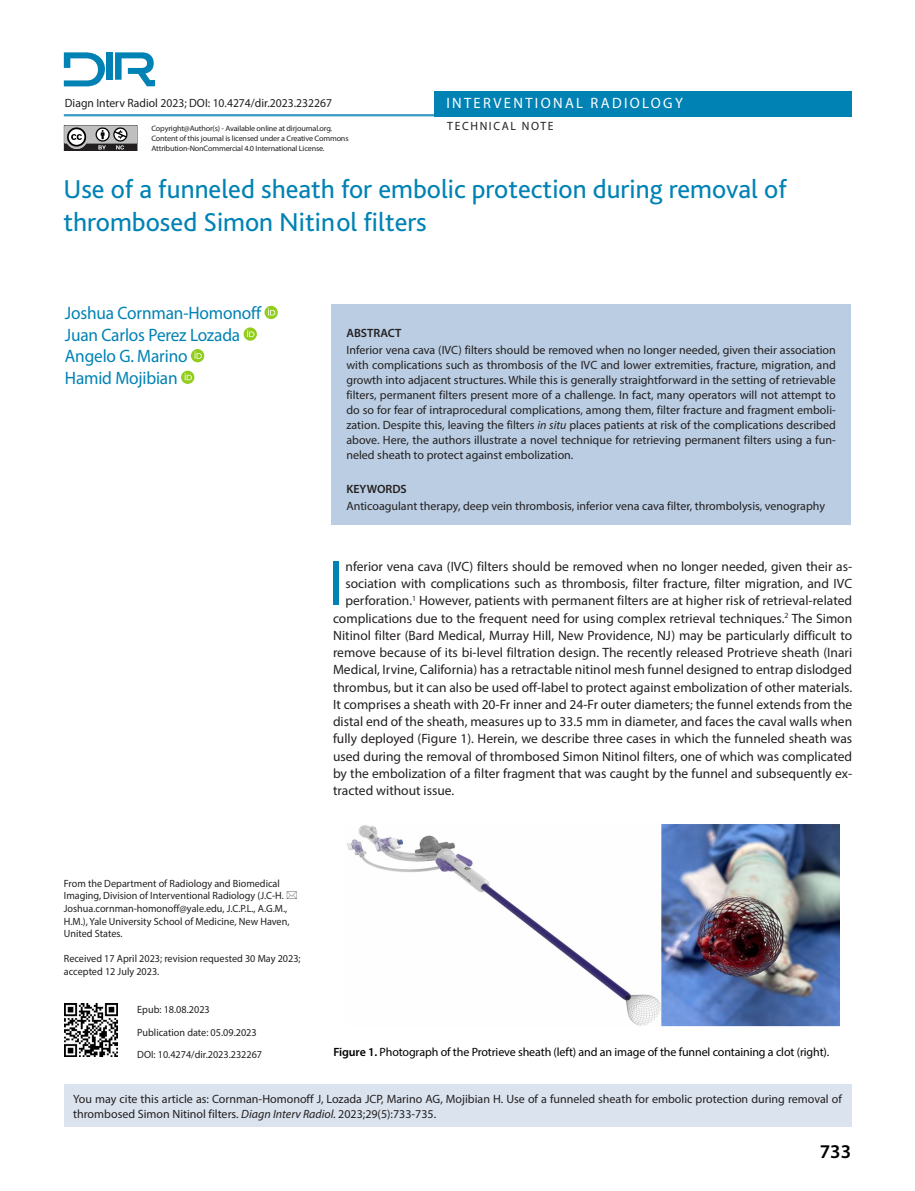
<style>
.page{position:relative;width:915px;height:1191px;background:#fff}
.page>*{position:absolute;margin:0;border:0;box-sizing:border-box;transform-origin:0 0}
.ILK_YAZI{font:64.65px "Myriad Pro";color:#0082b5}
.BASLIK{font:27px/33px "Bliss Pro";color:#0082b5}
.t1{font:600 19.5px "Myriad Pro";color:#000}
.YAZARLAR{font:18px "Myriad Pro";letter-spacing:-.01em;color:#0082b5;scale:.96 1}
.t2{font:15px "Myriad Pro";letter-spacing:.16em;color:#fff}
.ILK_YAZI-2{font:13.5px "Myriad Pro";color:#231f20}
.ÖZET{font:12px/15px "Myriad Pro";color:#231f20;text-align:justify}
.CITE_AS{font:12px/15px "Myriad Pro";color:#231f20}
.RESİM-ALTI{font:12px "Myriad Pro";letter-spacing:-.01em;color:#000}
.BAS_KISMI{font:12px "Myriad Pro";color:#231f20}
.ÖZET-2{font:600 12px "Myriad Pro";color:#231f20}
.TUR-2{font:12px "Myriad Pro";letter-spacing:.14em;color:#231f20}
.YAZISMA{font:10.5px/12.6px "Myriad Pro";color:#231f20}
.EPUB{font:10.5px "Myriad Pro";color:#231f20}
.t3{font:7.8px/9.8px "Myriad Pro";letter-spacing:-.02em;color:#231f20;scale:1.04 1}
.s1{font-style:italic}
.s2{font-weight:600}
</style>
<div class="page">
<div style="left:434px;top:91px;width:416px;height:25px;background:#0082b5"></div>
<hr style="left:64px;top:114px;width:786px;height:2px;background:#0082b5">
<div style="left:147px;top:80px;width:8px;height:6px;background:#0082b5"></div>
<div style="left:106px;top:52px;width:7px;height:28px;background:#0082b5"></div>
<svg style="left:64px;top:52px;width:41px;height:34px"></svg>
<svg style="left:115px;top:52px;width:39px;height:34px"></svg>
<svg style="left:64px;top:125px;width:73px;height:26px;background:#878686"></svg>
<div style="left:64px;top:1084px;width:786px;height:43px;background:#dae3ee"></div>
<img style="left:65px;top:1003px;width:53px;height:53px">
<div style="left:331px;top:304px;width:519px;height:221px;background:#bacde2"></div>
<svg style="left:264px;top:306px;width:14px;height:13px"></svg>
<svg style="left:268px;top:308px;width:7px;height:7px"></svg>
<svg style="left:243px;top:327px;width:14px;height:14px"></svg>
<svg style="left:247px;top:330px;width:7px;height:7px"></svg>
<svg style="left:191px;top:349px;width:13px;height:13px"></svg>
<svg style="left:194px;top:351px;width:8px;height:8px"></svg>
<svg style="left:181px;top:371px;width:13px;height:13px"></svg>
<svg style="left:184px;top:373px;width:8px;height:7px"></svg>
<img style="left:347px;top:824px;width:492px;height:203px">
<p class="BAS_KISMI" style="left:65px;top:96px;width:268px">Diagn Interv Radiol 2023; DOI: 10.4274/dir.2023.232267</p>
<p class="t3" style="left:151px;top:124px;width:191px">Copyright@Author(s) - Available online at dirjournal.org.<br>Content of this journal is licensed under a Creative Commons<br>Attribution-NonCommercial 4.0 International License.</p>
<p class="t2" style="left:446px;top:94px;width:238px">INTERVENTIONAL RADIOLOGY</p>
<p class="TUR-2" style="left:447px;top:118px;width:108px">TECHNICAL NOTE</p>
<p class="BASLIK" style="left:63px;top:172px;width:724px">Use of a funneled sheath for embolic protection during removal of thrombosed Simon Nitinol filters</p>
<p class="YAZARLAR" style="left:65px;top:302px;width:206px">Joshua Cornman-Homonoff</p>
<p class="YAZARLAR" style="left:65px;top:323px;width:184px">Juan Carlos Perez Lozada</p>
<p class="YAZARLAR" style="left:65px;top:345px;width:129px">Angelo G. Marino</p>
<p class="YAZARLAR" style="left:65px;top:367px;width:119px">Hamid Mojibian</p>
<p class="ÖZET-2" style="left:346px;top:325px;width:56px">ABSTRACT</p>
<p class="ÖZET" style="left:346px;top:342px;width:491px">Inferior vena cava (IVC) filters should be removed when no longer needed, given their association with complications such as thrombosis of the IVC and lower extremities, fracture, migration, and growth into adjacent structures. While this is generally straightforward in the setting of retrievable filters, permanent filters present more of a challenge. In fact, many operators will not attempt to do so for fear of intraprocedural complications, among them, filter fracture and fragment emboli&shy;zation. Despite this, leaving the filters <span class="s1">in situ</span> places patients at risk of the complications described above. Here, the authors illustrate a novel technique for retrieving permanent filters using a fun&shy;neled sheath to protect against embolization.</p>
<p class="ÖZET-2" style="left:346px;top:481px;width:62px">KEYWORDS</p>
<p class="ÖZET" style="left:346px;top:498px;width:480px">Anticoagulant therapy, deep vein thrombosis, inferior vena cava filter, thrombolysis, venography</p>
<p class="ILK_YAZI" style="left:328px;top:544px;width:17px">I</p>
<p class="ILK_YAZI-2" style="left:345px;top:558px;width:508px">nferior vena cava (IVC) filters should be removed when no longer needed, given their as-</p>
<p class="ILK_YAZI-2" style="left:345px;top:575px;width:508px">sociation with complications such as thrombosis, filter fracture, filter migration, and IVC</p>
<p class="ILK_YAZI-2" style="left:345px;top:592px;width:508px">perforation.<sup>1</sup> However, patients with permanent filters are at higher risk of retrieval-related</p>
<p class="ILK_YAZI-2" style="left:333px;top:609px;width:520px">complications due to the frequent need for using complex retrieval techniques.<sup>2</sup> The Simon</p>
<p class="ILK_YAZI-2" style="left:333px;top:627px;width:520px">Nitinol filter (Bard Medical, Murray Hill, New Providence, NJ) may be particularly difficult to</p>
<p class="ILK_YAZI-2" style="left:333px;top:644px;width:520px">remove because of its bi-level filtration design. The recently released Protrieve sheath (Inari</p>
<p class="ILK_YAZI-2" style="left:333px;top:661px;width:520px">Medical, Irvine, California) has a retractable nitinol mesh funnel designed to entrap dislodged</p>
<p class="ILK_YAZI-2" style="left:333px;top:678px;width:520px">thrombus, but it can also be used off-label to protect against embolization of other materials.</p>
<p class="ILK_YAZI-2" style="left:333px;top:696px;width:520px">It comprises a sheath with 20-Fr inner and 24-Fr outer diameters; the funnel extends from the</p>
<p class="ILK_YAZI-2" style="left:333px;top:713px;width:520px">distal end of the sheath, measures up to 33.5 mm in diameter, and faces the caval walls when</p>
<p class="ILK_YAZI-2" style="left:333px;top:730px;width:520px">fully deployed (Figure 1). Herein, we describe three cases in which the funneled sheath was</p>
<p class="ILK_YAZI-2" style="left:333px;top:748px;width:520px">used during the removal of thrombosed Simon Nitinol filters, one of which was complicated</p>
<p class="ILK_YAZI-2" style="left:333px;top:765px;width:520px">by the embolization of a filter fragment that was caught by the funnel and subsequently ex-</p>
<p class="ILK_YAZI-2" style="left:333px;top:782px;width:123px">tracted without issue.</p>
<p class="YAZISMA" style="left:64px;top:876px;width:227px">From the Department of Radiology and Biomedical Imaging, Division of Interventional Radiology (J.C-H.<br>Joshua.cornman-homonoff@yale.edu, J.C.P.L., A.G.M., H.M.), Yale University School of Medicine, New Haven, United States.</p>
<p class="YAZISMA" style="left:64px;top:952px;width:238px">Received 17 April 2023; revision requested 30 May 2023; accepted 12 July 2023.</p>
<p class="EPUB" style="left:137px;top:1003px;width:74px">Epub: 18.08.2023</p>
<p class="EPUB" style="left:137px;top:1025px;width:121px">Publication date: 05.09.2023</p>
<p class="EPUB" style="left:137px;top:1048px;width:126px">DOI: 10.4274/dir.2023.232267</p>
<p class="RESİM-ALTI" style="left:333px;top:1044px;width:497px"><span class="s2">Figure 1.</span> Photograph of the Protrieve sheath (left) and an image of the funnel containing a clot (right).</p>
<p class="CITE_AS" style="left:73px;top:1091px;width:769px">You may cite this article as: Cornman-Homonoff J, Lozada JCP, Marino AG, Mojibian H. Use of a funneled sheath for embolic protection during removal of thrombosed Simon Nitinol filters. <span class="s1">Diagn Interv Radiol.</span> 2023;29(5):733-735.</p>
<h3 class="t1" style="left:819px;top:1138px;width:33px">733</h3>
</div>
